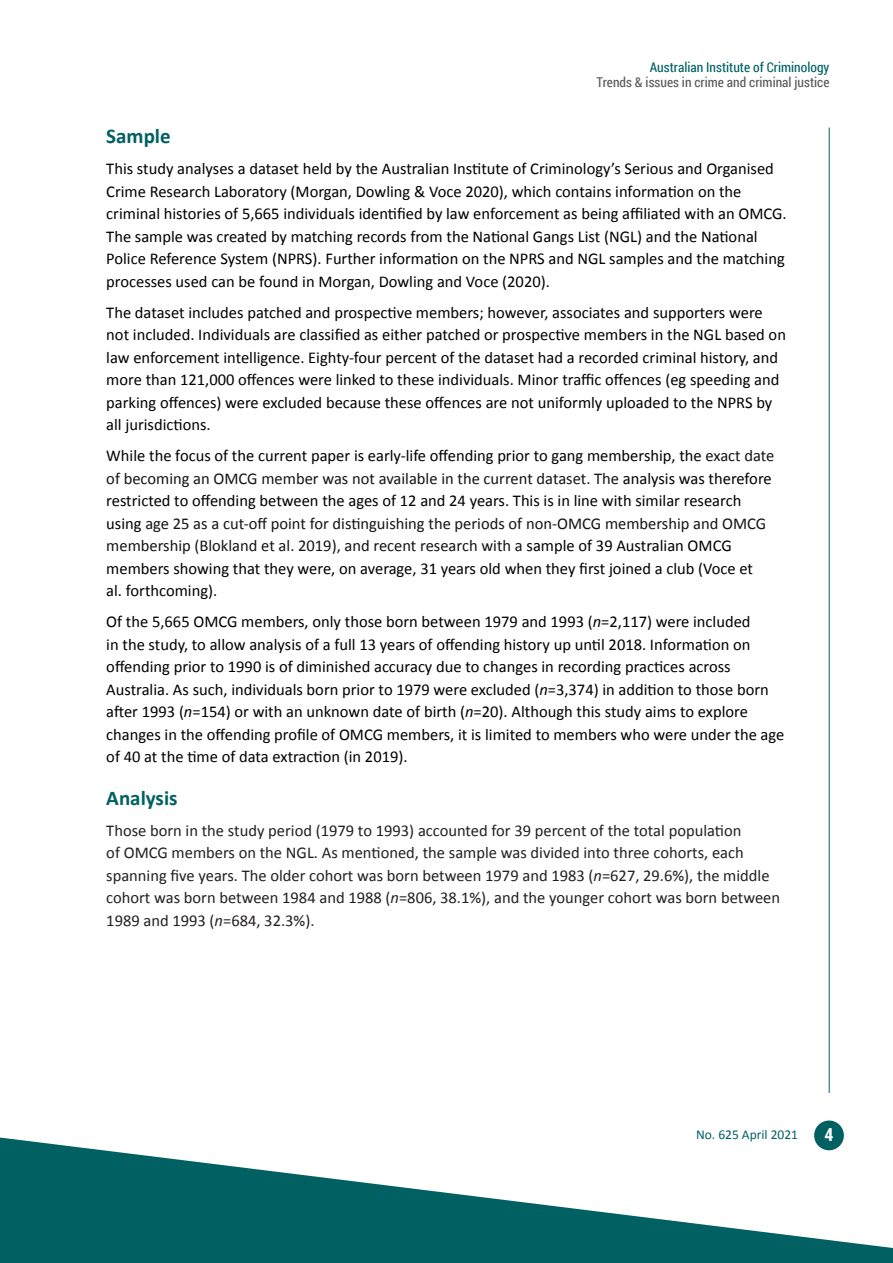
<style>
.page{position:relative;width:893px;height:1263px;background:#fff}
.page>*{position:absolute;margin:0;border:0;box-sizing:border-box;transform-origin:0 0}
.t1{font:700 21px "Calibri";color:#006062}
.t2{font:700 18px "Roboto Condensed";color:#fff}
.body{font:16.5px/22.5px "Calibri";color:#000}
.body-2{font:16.5px/22.5px "Calibri";color:#231f20}
.t3{font:13.5px "Roboto Condensed";color:#57585a}
.t4{font:13.5px "Roboto Condensed";color:#006062}
.t5{font:13.5px "Calibri";color:#006062}
.s1{color:#131413}
.s2{font-style:italic}
</style>
<div class="page">
<hr style="left:829px;top:128px;width:1px;height:965px;background:#006062">
<div style="left:814px;top:1120px;width:30px;height:30px;background:#006062;border-radius:50%"></div>
<svg style="left:0;top:1137px;width:893px;height:126px;fill:#006062"></svg>
<p class="t4" style="left:650px;top:58px;width:181px">Australian Institute of Criminology</p>
<p class="t3" style="left:597px;top:73px;width:234px">Trends &amp; issues in crime and criminal justice</p>
<h2 class="t1" style="left:106px;top:123px;width:66px">Sample</h2>
<p class="body" style="left:106px;top:158px;width:682px">This study analyses a dataset held by the Australian Institute of Criminology’s Serious and Organised Crime Research Laboratory (Morgan, Dowling &amp; Voce 2020), which contains information on the criminal histories of 5,665 individuals identified by law enforcement as being affiliated with an OMCG.<br>The sample was created by matching records from the National Gangs List (NGL) and the National Police Reference System (NPRS). Further information on the NPRS and NGL samples and the matching processes used can be found in Morgan, Dowling and Voce (2020).</p>
<p class="body" style="left:106px;top:301px;width:681px">The dataset includes patched and prospective members; however, associates and supporters were not included. Individuals are classified as either patched or prospective members in the NGL based on law enforcement intelligence. Eighty-four percent of the dataset had a recorded criminal history, and more than 121,000 offences were linked to these individuals. Minor traffic offences (eg speeding and parking offences) were excluded because these offences are not uniformly uploaded to the NPRS by all jurisdictions.</p>
<p class="body" style="left:106px;top:445px;width:670px">While the focus of the current paper is early-life offending prior to gang membership, the <span class="s1">exact date of becoming an OMCG member was not available in the current dataset. The</span> analysis was therefore restricted to offending between the ages of 12 and 24 years. This is in line with similar research using <span class="s1">age 25 as a cut-off point for distinguishing the periods of non-OMCG membership and OMCG membership (Blokland et al. 2019), and recent research with a</span> sample of 39 Australian OMCG members showing that they were, on average, 31 years old when they first joined a club (Voce et<br>al. forthcoming).</p>
<p class="body" style="left:106px;top:611px;width:680px">Of the 5,665 OMCG members, only those born between 1979 and 1993 (<span class="s2">n</span>=2,117) were included<br>in the study, to allow analysis of a full 13 years of offending history up until 2018. Information on offending prior to 1990 is of diminished accuracy due to changes in recording practices across Australia. As such, individuals born prior to 1979 were excluded (<span class="s2">n</span>=3,374) in addition to those born after 1993 (<span class="s2">n</span>=154) or with an unknown date of birth (<span class="s2">n</span>=20). Although this study aims to explore changes in the offending profile of OMCG members, it is limited to members who were under the age of 40 at the time of data extraction (in 2019).</p>
<h2 class="t1" style="left:106px;top:784px;width:73px">Analysis</h2>
<p class="body-2" style="left:106px;top:819px;width:675px">Those born in the study period (1979 to 1993) accounted for 39 percent of the total population<br>of OMCG members on the NGL. As mentioned, the sample was divided into three cohorts, each spanning five years. The older cohort was born between 1979 and 1983 (<span class="s2">n</span>=627, 29.6%), the middle cohort was born between 1984 and 1988 (<span class="s2">n</span>=806, 38.1%), and the younger cohort was born between 1989 and 1993 (<span class="s2">n</span>=684, 32.3%).</p>
<p class="t5" style="left:696px;top:1126px;width:104px">No. 625 April 2021</p>
<p class="t2" style="left:824px;top:1122px;width:10px">4</p>
</div>
